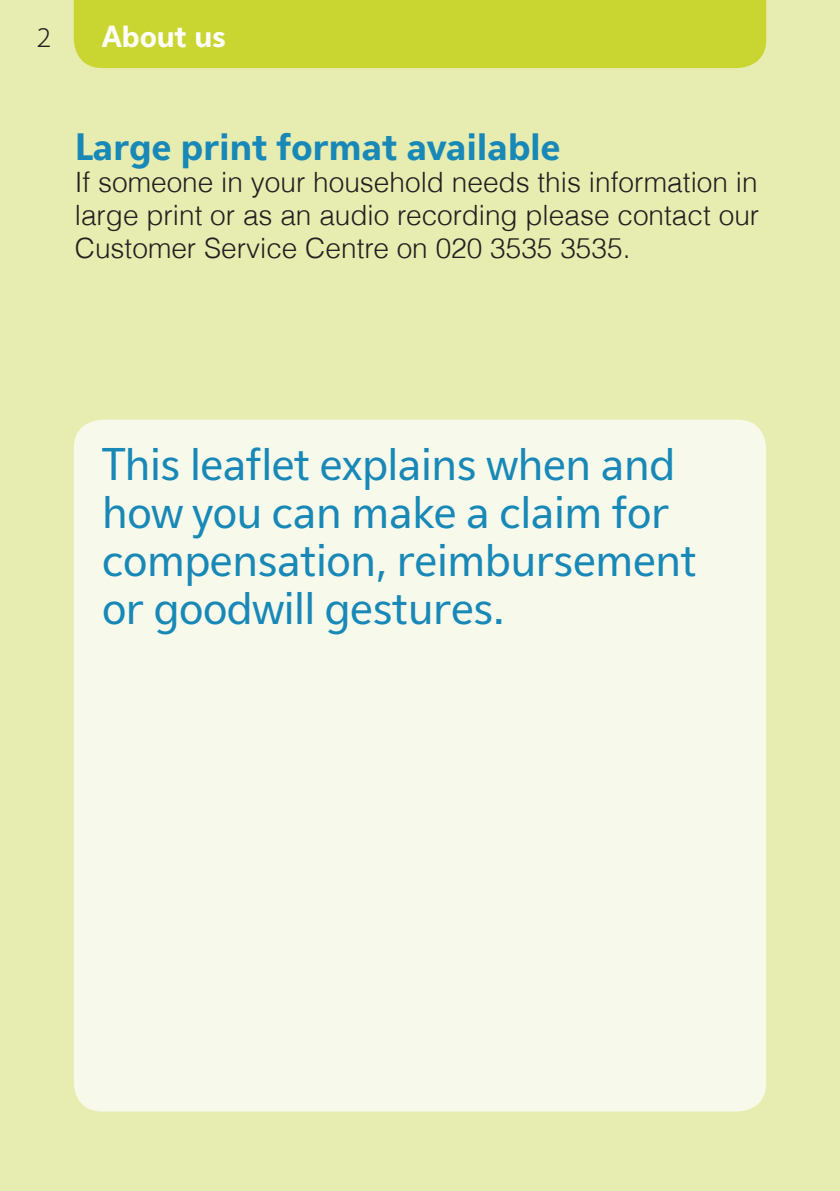
<style>
.page{position:relative;width:840px;height:1191px;background:#fff}
.page>*{position:absolute;margin:0;border:0;box-sizing:border-box;transform-origin:0 0}
.Intro_EauD-Lt_24_24{font:48px/48px "Eau Douce Sans";letter-spacing:-.025em;color:#1888b7}
.Accessability_Headin{font:700 40px "Eau Douce Sans";letter-spacing:-.01em;color:#1888b7}
.Running_head_Left_Bo{font:700 32px "Eau Douce Sans";letter-spacing:-.015em;color:#fff}
.Accessability_Text_1{font:300 28px/32.4px "Helvetica";color:#231f20;text-align:justify}
.Folio_Left{font:300 28px "Eau Douce Sans";color:#231f20}
</style>
<div class="page">
<div style="left:0;top:0;width:839px;height:1191px;background:#e7ecb0"></div>
<div style="left:74px;top:0;width:691px;height:68px;background:#c9d632"></div>
<div style="left:74px;top:420px;width:691px;height:691px;background:#f7f9ea;border-radius:28px"></div>
<p class="Folio_Left" style="left:37px;top:22px;width:16px">2</p>
<p class="Running_head_Left_Bo" style="left:102px;top:19px;width:125px">About us</p>
<p class="Accessability_Headin" style="left:75px;top:125px;width:487px">Large print format available</p>
<p class="Accessability_Text_1" style="left:75px;top:166px;width:685px">If someone in your household needs this information in large print or as an audio recording please contact our Customer Service Centre on 020 3535 3535.</p>
<p class="Intro_EauD-Lt_24_24" style="left:102px;top:440px;width:596px">This leaflet explains when and how you can make a claim for compensation, reimbursement or goodwill gestures.</p>
</div>
